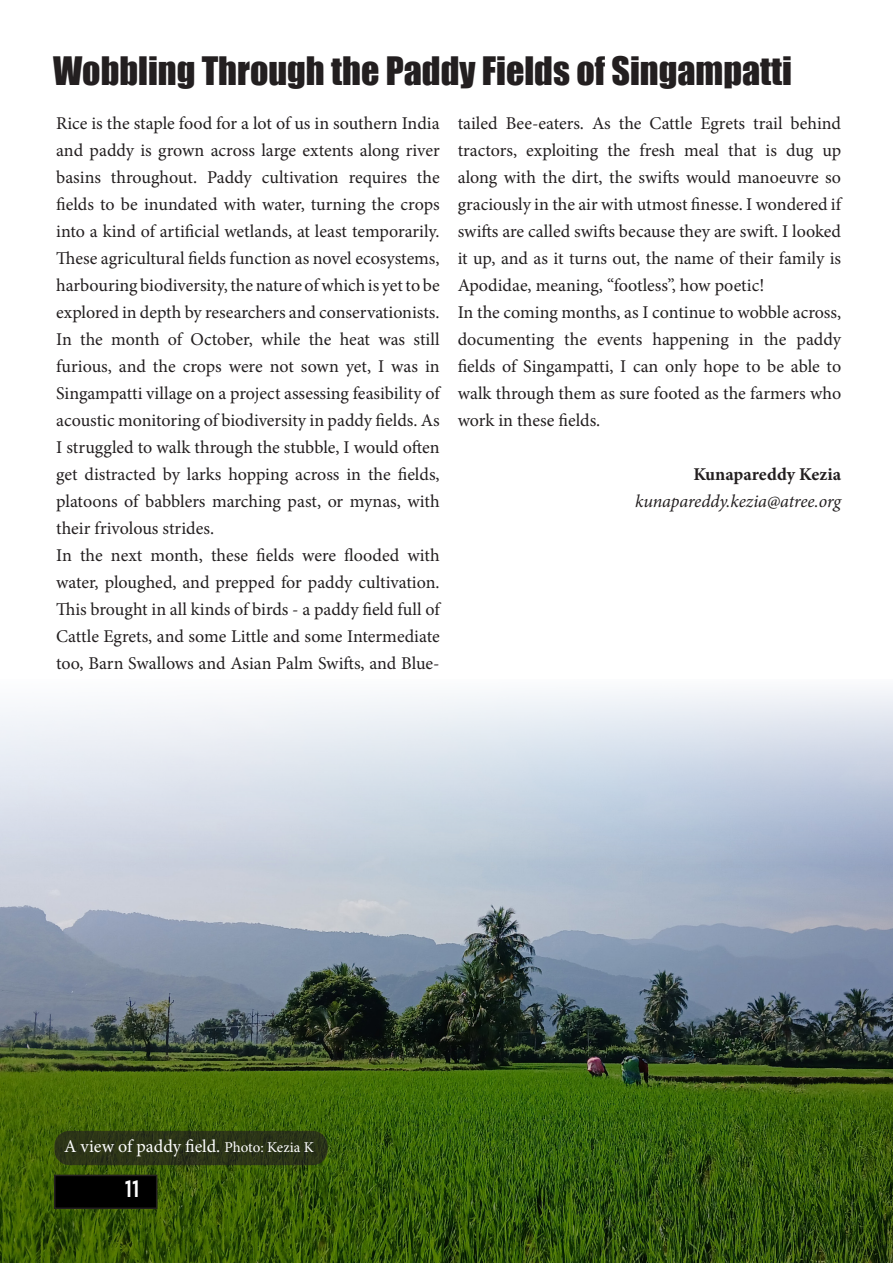
<style>
.page{position:relative;width:893px;height:1263px;background:#fff}
.page>*{position:absolute;margin:0;border:0;box-sizing:border-box;transform-origin:0 0}
.t1{font:36px "Impact";color:#231f20}
.t2{font:21px "LEMONMILK";color:#fff}
.t3{font:18px/27px "Minion Pro";color:#231f20;text-align:justify}
.t4{font:18px "Minion Pro";color:#fff}
.t5{font:italic 18px "Minion Pro";letter-spacing:-.01em;color:#231f20}
.t6{font:700 18px "Minion Pro";color:#231f20}
.s1{font-size:15px}
</style>
<div class="page">
<img style="left:0;top:690px;width:893px;height:573px">
<div style="left:54px;top:1131px;width:274px;height:34px;background:#2c3417;border-radius:15px"></div>
<div style="left:55px;top:1175px;width:102px;height:33px;background:#000"></div>
<div style="left:54px;top:1175px;width:103px;height:34px;border:2px solid #231f20"></div>
<p class="t1" style="left:53px;top:43px;width:740px">Wobbling Through the Paddy Fields of Singampatti</p>
<p class="t3" style="left:56px;top:110px;width:385px">Rice is the staple food for a lot of us in southern India and paddy is grown across large extents along river basins throughout. Paddy cultivation requires the fields to be inundated with water, turning the crops into a kind of artificial wetlands, at least temporarily.<br>These agricultural fields function as novel ecosystems, harbouring biodiversity, the nature of which is yet to be explored in depth by researchers and conservationists.</p>
<p class="t3" style="left:56px;top:326px;width:385px">In the month of October, while the heat was still furious, and the crops were not sown yet, I was in Singampatti village on a project assessing feasibility of acoustic monitoring of biodiversity in paddy fields. As I struggled to walk through the stubble, I would often get distracted by larks hopping across in the fields, platoons of babblers marching past, or mynas, with their frivolous strides.</p>
<p class="t3" style="left:56px;top:542px;width:385px">In the next month, these fields were flooded with water, ploughed, and prepped for paddy cultivation.<br>This brought in all kinds of birds - a paddy field full of Cattle Egrets, and some Little and some Intermediate too, Barn Swallows and Asian Palm Swifts, and Blue-</p>
<p class="t3" style="left:458px;top:110px;width:385px">tailed Bee-eaters. As the Cattle Egrets trail behind tractors, exploiting the fresh meal that is dug up along with the dirt, the swifts would manoeuvre so graciously in the air with utmost finesse. I wondered if swifts are called swifts because they are swift. I looked it up, and as it turns out, the name of their family is Apodidae, meaning, “footless”, how poetic!</p>
<p class="t3" style="left:458px;top:299px;width:385px">In the coming months, as I continue to wobble across, documenting the events happening in the paddy fields of Singampatti, I can only hope to be able to walk through them as sure footed as the farmers who work in these fields.</p>
<p class="t6" style="left:693px;top:462px;width:149px">Kunapareddy Kezia</p>
<p class="t5" style="left:635px;top:489px;width:207px">kunapareddy.kezia@atree.org</p>
<p class="t4" style="left:64px;top:1134px;width:251px">A view of paddy field. <span class="s1">Photo: Kezia K</span></p>
<p class="t2" style="left:125px;top:1175px;width:16px">11</p>
</div>
